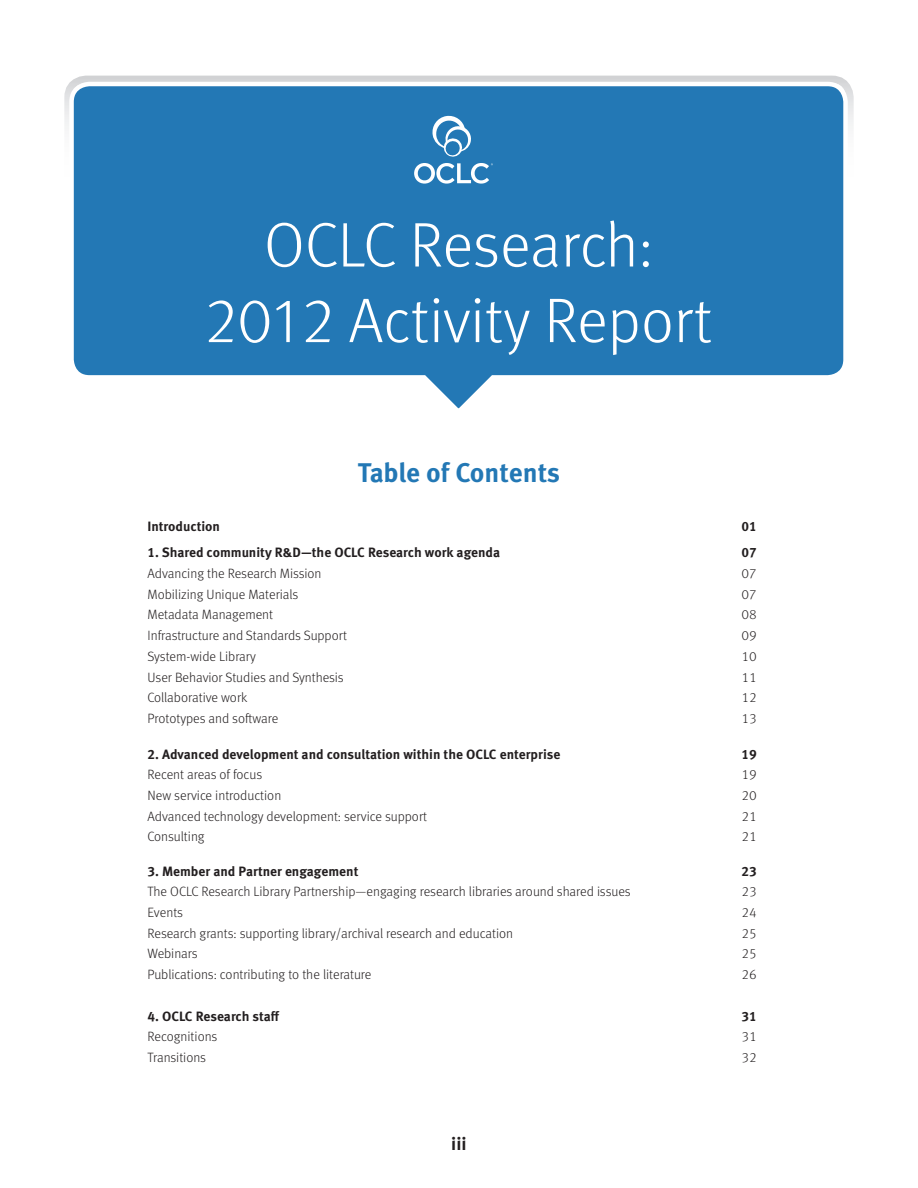
<style>
.page{position:relative;width:918px;height:1188px;background:#fff}
.page>*{position:absolute;margin:0;border:0;box-sizing:border-box;transform-origin:0 0}
.t1{font:300 63px/75.6px "Meta Pro";color:#fff;text-align:center}
.H2_centered{font:700 27px "Meta Pro";letter-spacing:-.005em;color:#2378b5}
.t2{font:700 18px "Meta Pro";color:#231f20}
.TOC_text{font:300 13.5px "Meta Pro";color:#231f20}
.TOC_text-2{font:700 13.5px "Meta Pro";color:#231f20}
</style>
<div class="page">
<div style="left:64px;top:76px;width:790px;height:132px;border:8px solid #fff;border-radius:18px"></div>
<svg style="left:67px;top:80px;width:783px;height:329px;background:#418abe"></svg>
<svg style="left:414px;top:115px;width:79px;height:69px;background:#4d91c3"></svg>
<p class="t1" style="left:205px;top:204px;width:509px">OCLC Research:<br>2012 Activity Report</p>
<p class="H2_centered" style="left:358px;top:452px;width:204px">Table of Contents</p>
<p class="TOC_text-2" style="left:148px;top:515px;width:74px">Introduction</p>
<p class="TOC_text-2" style="left:742px;top:515px;width:17px">01</p>
<p class="TOC_text-2" style="left:148px;top:542px;width:354px">1. Shared community R&amp;D—the OCLC Research work agenda</p>
<p class="TOC_text-2" style="left:742px;top:542px;width:17px">07</p>
<p class="TOC_text" style="left:148px;top:564px;width:176px">Advancing the Research Mission</p>
<p class="TOC_text" style="left:742px;top:564px;width:17px">07</p>
<p class="TOC_text" style="left:148px;top:584px;width:152px">Mobilizing Unique Materials</p>
<p class="TOC_text" style="left:742px;top:584px;width:17px">07</p>
<p class="TOC_text" style="left:148px;top:605px;width:127px">Metadata Management</p>
<p class="TOC_text" style="left:742px;top:605px;width:17px">08</p>
<p class="TOC_text" style="left:148px;top:626px;width:201px">Infrastructure and Standards Support</p>
<p class="TOC_text" style="left:742px;top:626px;width:17px">09</p>
<p class="TOC_text" style="left:148px;top:646px;width:110px">System-wide Library</p>
<p class="TOC_text" style="left:742px;top:646px;width:17px">10</p>
<p class="TOC_text" style="left:148px;top:667px;width:198px">User Behavior Studies and Synthesis</p>
<p class="TOC_text" style="left:742px;top:667px;width:17px">11</p>
<p class="TOC_text" style="left:148px;top:688px;width:101px">Collaborative work</p>
<p class="TOC_text" style="left:742px;top:688px;width:17px">12</p>
<p class="TOC_text" style="left:148px;top:709px;width:132px">Prototypes and software</p>
<p class="TOC_text" style="left:742px;top:709px;width:17px">13</p>
<p class="TOC_text-2" style="left:148px;top:743px;width:414px">2. Advanced development and consultation within the OCLC enterprise</p>
<p class="TOC_text-2" style="left:742px;top:743px;width:17px">19</p>
<p class="TOC_text" style="left:148px;top:765px;width:116px">Recent areas of focus</p>
<p class="TOC_text" style="left:742px;top:765px;width:17px">19</p>
<p class="TOC_text" style="left:148px;top:786px;width:135px">New service introduction</p>
<p class="TOC_text" style="left:742px;top:786px;width:17px">20</p>
<p class="TOC_text" style="left:148px;top:806px;width:281px">Advanced technology development: service support</p>
<p class="TOC_text" style="left:742px;top:806px;width:17px">21</p>
<p class="TOC_text" style="left:148px;top:827px;width:59px">Consulting</p>
<p class="TOC_text" style="left:742px;top:827px;width:17px">21</p>
<p class="TOC_text-2" style="left:148px;top:860px;width:212px">3. Member and Partner engagement</p>
<p class="TOC_text-2" style="left:742px;top:860px;width:17px">23</p>
<p class="TOC_text" style="left:148px;top:882px;width:485px">The OCLC Research Library Partnership—engaging research libraries around shared issues</p>
<p class="TOC_text" style="left:742px;top:882px;width:17px">23</p>
<p class="TOC_text" style="left:148px;top:903px;width:37px">Events</p>
<p class="TOC_text" style="left:742px;top:903px;width:17px">24</p>
<p class="TOC_text" style="left:148px;top:923px;width:367px">Research grants: supporting library/archival research and education</p>
<p class="TOC_text" style="left:742px;top:923px;width:17px">25</p>
<p class="TOC_text" style="left:148px;top:944px;width:52px">Webinars</p>
<p class="TOC_text" style="left:742px;top:944px;width:17px">25</p>
<p class="TOC_text" style="left:148px;top:965px;width:225px">Publications: contributing to the literature</p>
<p class="TOC_text" style="left:742px;top:965px;width:17px">26</p>
<p class="TOC_text-2" style="left:148px;top:1005px;width:133px">4. OCLC Research staff</p>
<p class="TOC_text-2" style="left:742px;top:1005px;width:17px">31</p>
<p class="TOC_text" style="left:148px;top:1027px;width:71px">Recognitions</p>
<p class="TOC_text" style="left:742px;top:1027px;width:17px">31</p>
<p class="TOC_text" style="left:148px;top:1048px;width:60px">Transitions</p>
<p class="TOC_text" style="left:742px;top:1048px;width:17px">32</p>
<p class="t2" style="left:451px;top:1129px;width:17px">iii</p>
</div>
